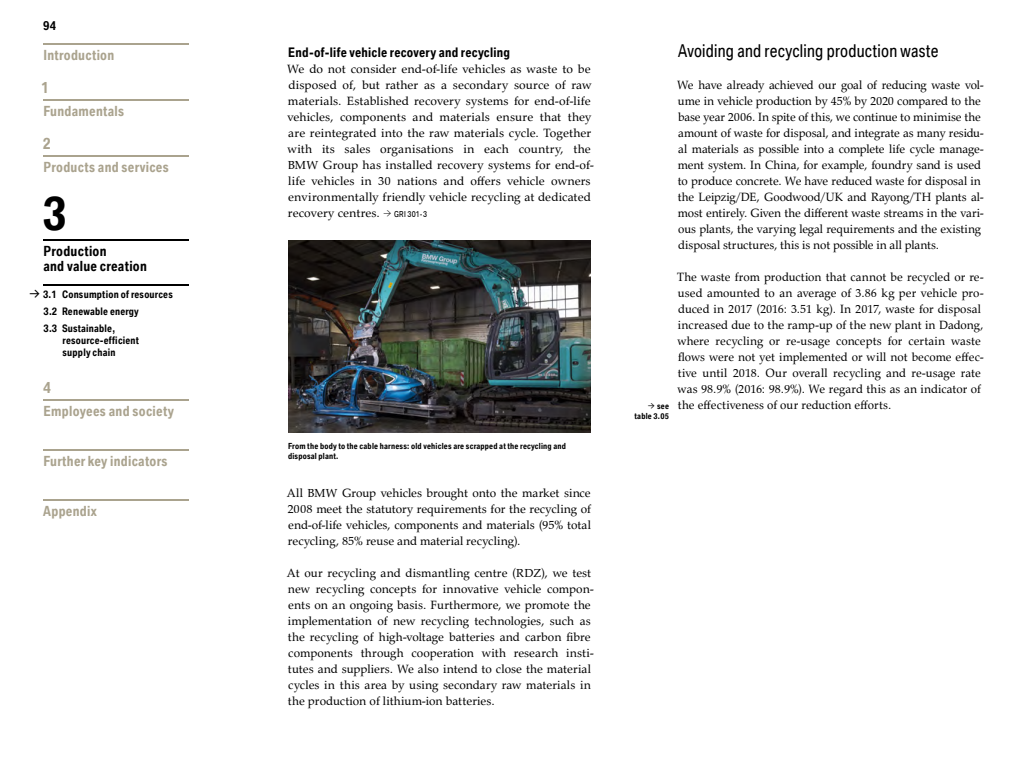
<style>
.page{position:relative;width:1024px;height:768px;background:#fff}
.page>*{position:absolute;margin:0;border:0;box-sizing:border-box;transform-origin:0 0}
.t1{font:700 45px "BMW Group Condensed";color:#000}
.t2{font:17px "BMW Group Condensed";letter-spacing:.005em;color:#000}
.t3{font:700 15px "BMW Group Condensed";color:#aaa38e}
.t4{font:700 13.5px "BMW Group Condensed";letter-spacing:.015em;color:#aaa38e}
.t5{font:700 13.5px/15px "BMW Group Condensed";letter-spacing:.015em;color:#000}
.t6{font:700 13.5px "BMW Group Expert 2016";color:#000}
.t7{font:700 12.7px "BMW Group Condensed";letter-spacing:.015em;color:#000}
.t8{font:12px/16px "BMW Group Serif";letter-spacing:.005em;color:#000}
.t9{font:700 12px "BMW Group Condensed";color:#000}
.t10{font:700 10px/17px "BMW Group Condensed";letter-spacing:.015em;color:#000}
.t11{font:700 8.1px/9.5px "BMW Group Condensed";letter-spacing:.015em;color:#000}
.s1{font-size:11.7px}
.s2{font-family:"BMW Group Expert 2016";font-size:9.5px}
.s3{font-family:"BMW Group Condensed";font-size:7.9px}
.s4{font-family:"BMW Group Condensed";font-size:8.1px}
.s5{font-family:"BMW Group Expert 2016";font-weight:700;font-size:8.1px}
.s6{font-family:"BMW Group Condensed";font-weight:700;font-size:8.1px}
.s7{font-size:7.7px}
</style>
<div class="page">
<img style="left:288px;top:241px;width:303px;height:192px">
<hr style="left:43px;top:43px;width:146px;height:2px;background:#aaa38e">
<hr style="left:43px;top:99px;width:146px;height:2px;background:#aaa38e">
<hr style="left:43px;top:155px;width:146px;height:2px;background:#aaa38e">
<hr style="left:43px;top:239px;width:146px;height:2px;background:#000">
<hr style="left:43px;top:284px;width:146px;height:2px;background:#000">
<hr style="left:43px;top:399px;width:146px;height:2px;background:#aaa38e">
<hr style="left:43px;top:449px;width:146px;height:2px;background:#aaa38e">
<hr style="left:43px;top:499px;width:146px;height:2px;background:#aaa38e">
<p class="t9" style="left:43px;top:18px;width:15px">94</p>
<p class="t4" style="left:43px;top:46px;width:72px">Introduction</p>
<p class="t3" style="left:41px;top:78px;width:10px">1</p>
<p class="t4" style="left:43px;top:102px;width:82px">Fundamentals</p>
<p class="t3" style="left:43px;top:134px;width:10px">2</p>
<p class="t4" style="left:43px;top:158px;width:127px">Products and services</p>
<h1 class="t1" style="left:43px;top:184px;width:26px">3</h1>
<p class="t5" style="left:43px;top:243px;width:105px">Production<br>and value creation</p>
<p class="t10" style="left:43px;top:285px;width:131px">3.1 Consumption of resources<br>3.2 Renewable energy<br>3.3 Sustainable,</p>
<p class="t10" style="left:63px;top:334px;width:78px;line-height:12px">resource-efficient supply chain</p>
<p class="t3" style="left:43px;top:378px;width:10px">4</p>
<p class="t4" style="left:43px;top:402px;width:132px">Employees and society</p>
<p class="t4" style="left:43px;top:452px;width:126px">Further key indicators</p>
<p class="t4" style="left:43px;top:502px;width:55px">Appendix</p>
<p class="t6" style="left:29px;top:289px;width:13px">·</p>
<p class="t7" style="left:288px;top:44px;width:223px">End-of-life vehicle recovery and recycling</p>
<p class="t8" style="left:287px;top:60px;width:308px">We do not consider end-of-life vehicles as waste to be disposed of, but rather as a secondary source of raw materials. Established recovery systems for end-of-life vehicles, components and materials ensure that they are reintegrated into the raw materials cycle. Together with its sales organisations in each country, the <span class="s1">BMW</span> Group has installed recovery systems for end-of&shy;life vehicles in <span class="s1">30</span> nations and offers vehicle owners environmentally friendly vehicle recycling at dedicated recovery centres. <span class="s2">•</span> <span class="s3">GRI 301</span><span class="s4">-</span><span class="s3">3</span></p>
<p class="t11" style="left:288px;top:441px;width:280px">From the body to the cable harness: old vehicles are scrapped at the recycling and disposal plant.</p>
<p class="t8" style="left:287px;top:484px;width:305px;text-align:justify">All <span class="s1">BMW</span> Group vehicles brought onto the market since <span class="s1">2008</span> meet the statutory requirements for the recycling of end-of-life vehicles, components and materials (<span class="s1">95</span>% total recycling, <span class="s1">85</span>% reuse and material recycling).</p>
<p class="t8" style="left:287px;top:564px;width:308px">At our recycling and dismantling centre (<span class="s1">RDZ</span>), we test new recycling concepts for innovative vehicle compon&shy;ents on an ongoing basis. Furthermore, we promote the implementation of new recycling technologies, such as the recycling of high-voltage batteries and carbon fibre components through cooperation with research insti&shy;tutes and suppliers. We also intend to close the material cycles in this area by using secondary raw materials in the production of lithium-ion batteries.</p>
<h2 class="t2" style="left:678px;top:40px;width:262px">Avoiding and recycling production waste</h2>
<p class="t8" style="left:677px;top:76px;width:308px">We have already achieved our goal of reducing waste vol&shy;ume in vehicle production by <span class="s1">45</span>% by <span class="s1">2020</span> compared to the base year <span class="s1">2006</span>. In spite of this, we continue to minimise the amount of waste for disposal, and integrate as many residu&shy;al materials as possible into a complete life cycle manage&shy;ment system. In China, for example, foundry sand is used to produce concrete. We have reduced waste for disposal in the Leipzig/DE, Goodwood/UK and Rayong/TH plants al&shy;most entirely. Given the different waste streams in the vari&shy;ous plants, the varying legal requirements and the existing disposal structures, this is not possible in all plants.</p>
<p class="t8" style="left:677px;top:268px;width:308px">The waste from production that cannot be recycled or re&shy;used amounted to an average of <span class="s1">3</span>.<span class="s1">86</span> kg per vehicle pro&shy;duced in <span class="s1">2017</span> (<span class="s1">2016</span>: <span class="s1">3</span>.<span class="s1">51</span> kg). In <span class="s1">2017</span>, waste for disposal increased due to the ramp-up of the new plant in Dadong, where recycling or re-usage concepts for certain waste flows were not yet implemented or will not become effec&shy;tive until <span class="s1">2018</span>. Our overall recycling and re-usage rate was <span class="s1">98</span>.<span class="s1">9</span>% (<span class="s1">2016</span>: <span class="s1">98</span>.<span class="s1">9</span>%). We regard this as an indicator of</p>
<p class="t8" style="left:648px;top:396px;width:245px"><span class="s5">•</span> <span class="s6">see</span> the effectiveness of our reduction efforts.</p>
<p class="t11" style="left:635px;top:410px;width:36px">table <span class="s7">3</span>.<span class="s7">05</span></p>
</div>
